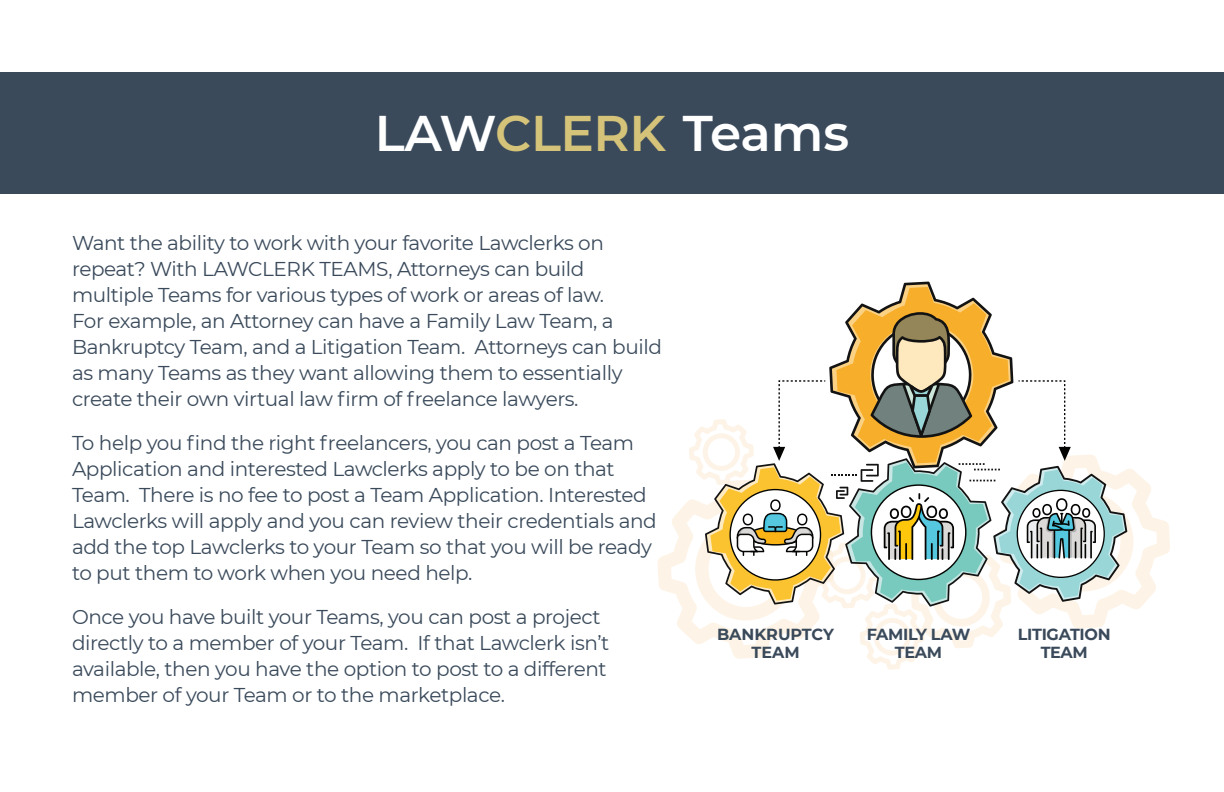
<style>
.page{position:relative;width:1224px;height:792px;background:#fff}
.page>*{position:absolute;margin:0;border:0;box-sizing:border-box;transform-origin:0 0}
.t1{font:600 50px "Montserrat";letter-spacing:-.01em;color:#fff}
.t2{font:20px/26px "Montserrat";letter-spacing:-.02em;color:#3a4a5b}
.t3{font:700 16px/18px "Montserrat";letter-spacing:-.02em;color:#3a4a5b;text-align:center}
.t4{font:700 16px/18px "Montserrat";color:#3a4a5b;text-align:center}
.s1{color:#d5c37a}
</style>
<div class="page">
<div style="left:0;top:72px;width:1224px;height:121px;background:#3a4a5b"></div>
<svg style="left:658px;top:282px;width:512px;height:388px"></svg>
<h1 class="t1" style="left:375px;top:98px;width:476px">LAW<span class="s1">CLERK</span> Teams</h1>
<p class="t2" style="left:72px;top:229px;width:592px">Want the ability to work with your favorite Lawclerks on repeat? With LAWCLERK TEAMS, Attorneys can build multiple Teams for various types of work or areas of law.<br>For example, an Attorney can have a Family Law Team, a Bankruptcy Team, and a Litigation Team. Attorneys can build as many Teams as they want allowing them to essentially create their own virtual law firm of freelance lawyers.</p>
<p class="t2" style="left:72px;top:429px;width:586px">To help you find the right freelancers, you can post a Team Application and interested Lawclerks apply to be on that Team. There is no fee to post a Team Application. Interested Lawclerks will apply and you can review their credentials and add the top Lawclerks to your Team so that you will be ready to put them to work when you need help.</p>
<p class="t2" style="left:72px;top:603px;width:539px">Once you have built your Teams, you can post a project directly to a member of your Team. If that Lawclerk isn’t available, then you have the option to post to a different member of your Team or to the marketplace.</p>
<p class="t4" style="left:717px;top:624px;width:119px">BANKRUPTCY<br>TEAM</p>
<p class="t3" style="left:867px;top:624px;width:105px">FAMILY LAW<br>TEAM</p>
<p class="t3" style="left:1018px;top:624px;width:94px">LITIGATION<br>TEAM</p>
</div>
